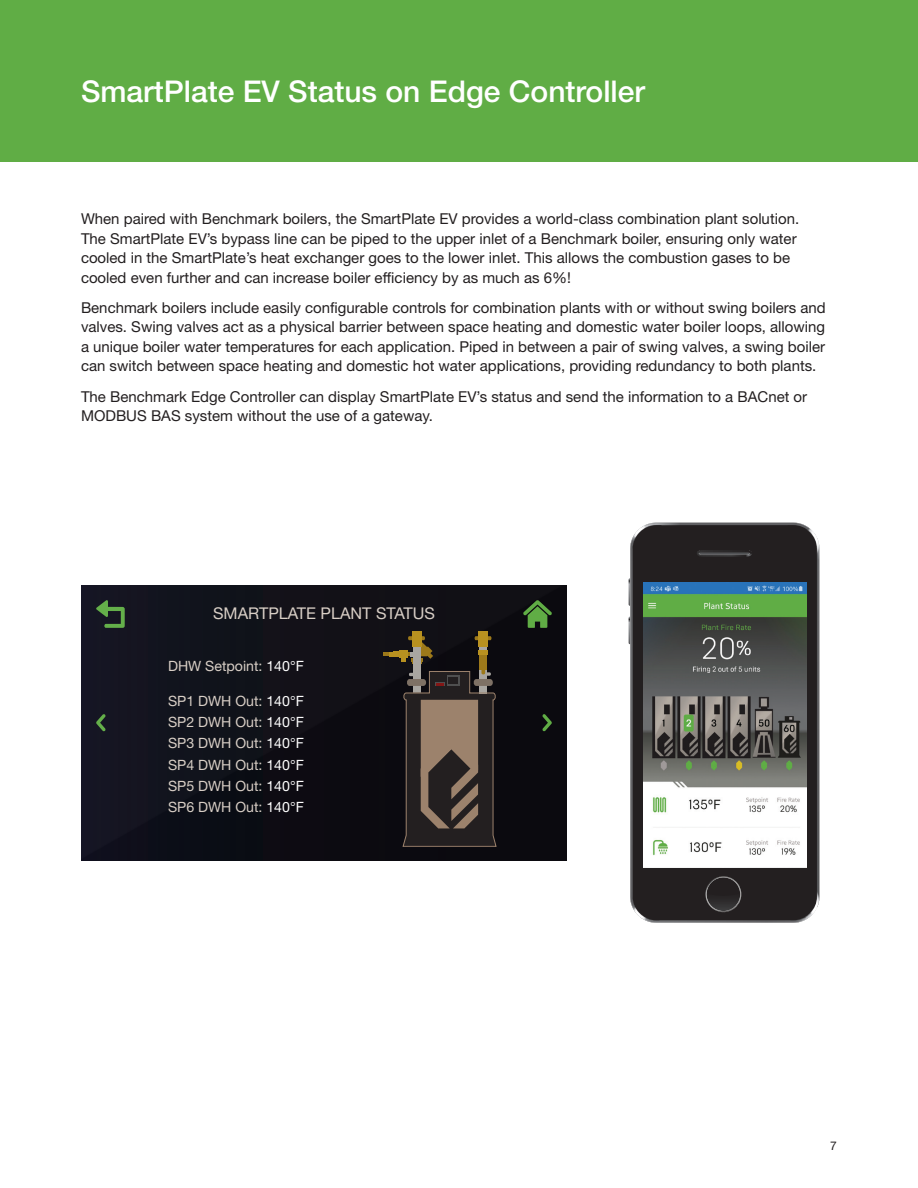
<style>
.page{position:relative;width:918px;height:1188px;background:#fff}
.page>*{position:absolute;margin:0;border:0;box-sizing:border-box;transform-origin:0 0}
.bodycopy{font:500 30px "Helvetica Neue LT Std";color:#fff}
.t1{font:16.2px "Helvetica Neue LT Std";color:#d8cec5}
.bodycopy-2{font:15px/19.5px "Helvetica Neue LT Std";color:#231f20}
.t2{font:14.1px "Helvetica Neue LT Std";color:#d8cec5}
.bodycopy-3{font:12px "Helvetica Neue LT Std";color:#231f20}
.s1{color:#fff}
</style>
<div class="page">
<div style="left:0;top:0;width:918px;height:162px;background:#60ad45"></div>
<svg style="left:81px;top:585px;width:486px;height:275px;background:#101017"></svg>
<div style="left:412px;top:631px;width:9px;height:15px;background:#b89120"></div>
<hr style="left:383px;top:653px;width:28px;height:3px;background:#9d791a">
<div style="left:478px;top:631px;width:9px;height:15px;background:#b89120"></div>
<svg style="left:390px;top:636px;width:107px;height:211px;background:#423831"></svg>
<svg style="left:629px;top:578px;width:1px;height:28px"></svg>
<svg style="left:629px;top:617px;width:1px;height:27px"></svg>
<img style="left:630px;top:523px;width:189px;height:400px">
<img style="left:705px;top:876px;width:36px;height:36px">
<img style="left:706px;top:877px;width:35px;height:35px">
<img style="left:706px;top:892px;width:34px;height:19px">
<img style="left:697px;top:550px;width:55px;height:7px">
<img style="left:699px;top:553px;width:50px;height:1px">
<img style="left:644px;top:583px;width:163px;height:285px">
<p class="bodycopy" style="left:81px;top:74px;width:566px">SmartPlate EV Status on Edge Controller</p>
<p class="bodycopy-2" style="left:81px;top:209px;width:720px">When paired with Benchmark boilers, the SmartPlate EV provides a world-class combination plant solution.<br>The SmartPlate EV’s bypass line can be piped to the upper inlet of a Benchmark boiler, ensuring only water cooled in the SmartPlate’s heat exchanger goes to the lower inlet. This allows the combustion gases to be cooled even further and can increase boiler efficiency by as much as 6%!</p>
<p class="bodycopy-2" style="left:81px;top:298px;width:746px;text-align:justify">Benchmark boilers include easily configurable controls for combination plants with or without swing boilers and valves. Swing valves act as a physical barrier between space heating and domestic water boiler loops, allowing a unique boiler water temperatures for each application. Piped in between a pair of swing valves, a swing boiler can switch between space heating and domestic hot water applications, providing redundancy to both plants.</p>
<p class="bodycopy-2" style="left:81px;top:386px;width:728px">The Benchmark Edge Controller can display SmartPlate EV’s status and send the information to a BACnet or<br>MODBUS BAS system without the use of a gateway.</p>
<p class="t1" style="left:213px;top:604px;width:223px">SMARTPLATE PLANT STATUS</p>
<p class="t2" style="left:168px;top:658px;width:137px">DHW Setpoint: <span class="s1">140°F</span></p>
<p class="t2" style="left:168px;top:692px;width:137px">SP1 DWH Out: <span class="s1">140°F</span></p>
<p class="t2" style="left:168px;top:714px;width:137px">SP2 DWH Out: <span class="s1">140°F</span></p>
<p class="t2" style="left:168px;top:735px;width:137px">SP3 DWH Out: <span class="s1">140°F</span></p>
<p class="t2" style="left:168px;top:756px;width:137px">SP4 DWH Out: <span class="s1">140°F</span></p>
<p class="t2" style="left:168px;top:777px;width:137px">SP5 DWH Out: <span class="s1">140°F</span></p>
<p class="t2" style="left:168px;top:799px;width:137px">SP6 DWH Out: <span class="s1">140°F</span></p>
<p class="bodycopy-3" style="left:830px;top:1139px;width:8px">7</p>
</div>
